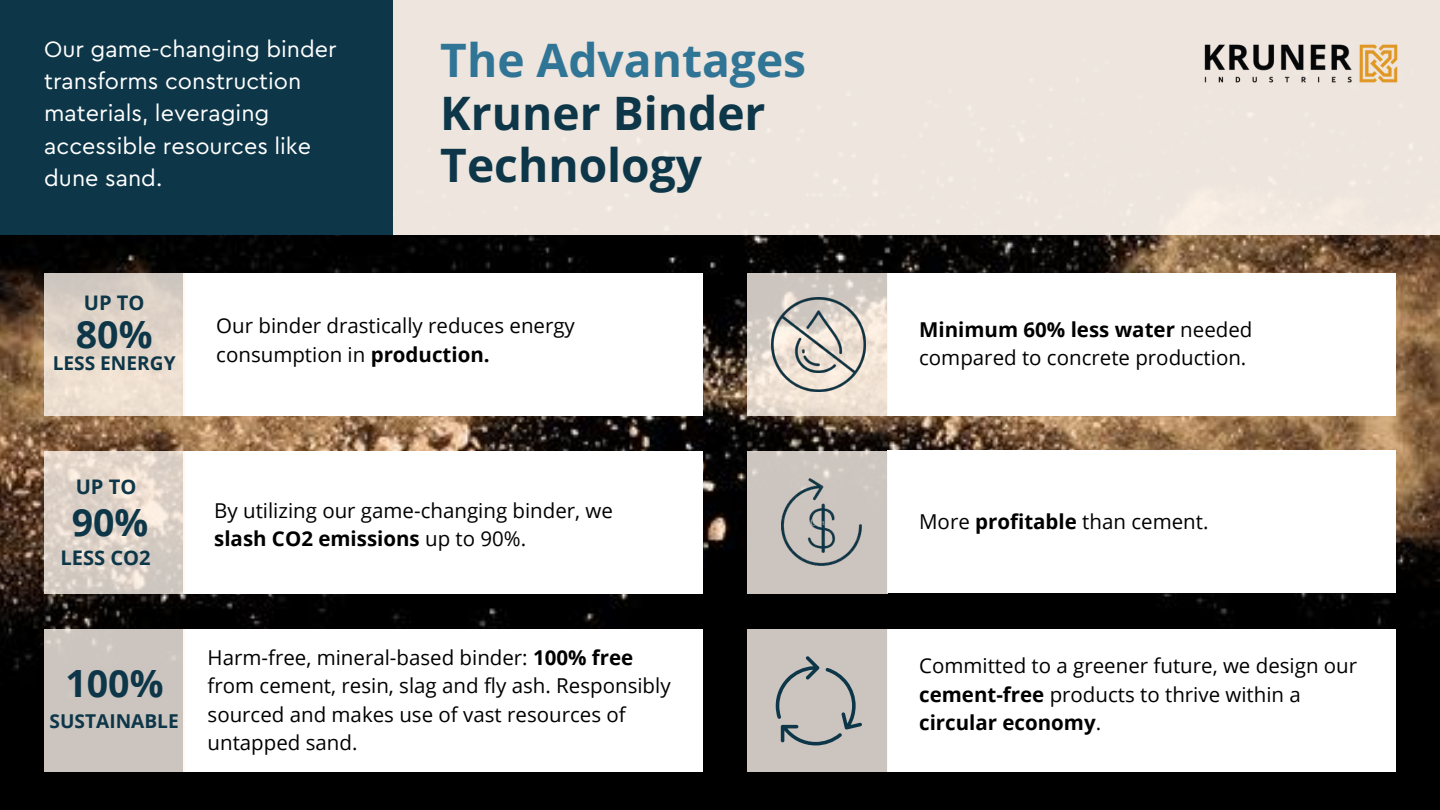
<style>
.page{position:relative;width:1440px;height:810px;background:#fff}
.page>*{position:absolute;margin:0;border:0;box-sizing:border-box;transform-origin:0 0}
.t1{font:700 46.1px/52.5px "Open Sans";color:#0d3749}
.t2{font:700 46.1px "Open Sans";color:#307596}
.t3{font:700 37.6px "Open Sans";color:#0d3749}
.t4{font:23.4px/32.2px "Cera PRO";color:#fff}
.t5{font:20.5px/28.5px "Open Sans";color:#000}
.t6{font:700 20.5px "Open Sans";color:#000}
.t7{font:700 20.1px "Open Sans";color:#0d3749}
.t8{font:700 19.1px "Open Sans";color:#0d3749}
.s1{font-weight:700}
.s2{font-weight:400}
</style>
<div class="page">
<img style="left:0;top:234px;width:1440px;height:576px">
<div style="left:0;top:0;width:1440px;height:234px;background:#ede5de"></div>
<div style="left:0;top:0;width:393px;height:234px;background:#0d3749"></div>
<img style="left:1204px;top:44px;width:194px;height:39px">
<div style="left:184px;top:273px;width:519px;height:142px;background:#fff"></div>
<div style="left:44px;top:273px;width:140px;height:142px;background:linear-gradient(to bottom,#d3c9c1,#f3e4d4)"></div>
<div style="left:184px;top:451px;width:519px;height:143px;background:#fff"></div>
<svg style="left:44px;top:451px;width:140px;height:143px;background:#dfd3c9"></svg>
<div style="left:887px;top:273px;width:509px;height:142px;background:#fff"></div>
<svg style="left:747px;top:273px;width:141px;height:142px;background:#e0d6cc"></svg>
<div style="left:887px;top:451px;width:509px;height:142px;background:#fff"></div>
<div style="left:747px;top:451px;width:141px;height:143px;background:#ccc5bf"></div>
<div style="left:184px;top:629px;width:519px;height:142px;background:#fff"></div>
<div style="left:44px;top:630px;width:140px;height:142px;background:#ccc5bf"></div>
<div style="left:887px;top:629px;width:509px;height:142px;background:#fff"></div>
<div style="left:748px;top:630px;width:140px;height:142px;background:#ccc5bf"></div>
<svg style="left:776px;top:656px;width:86px;height:89px"></svg>
<img style="left:772px;top:297px;width:94px;height:94px">
<img style="left:782px;top:478px;width:80px;height:87px">
<p class="t4" style="left:44px;top:34px;width:294px">Our game-changing binder transforms construction materials, leveraging accessible resources like dune sand.</p>
<h1 class="t2" style="left:440px;top:28px;width:367px">The Advantages</h1>
<h1 class="t1" style="left:440px;top:85px;width:327px">Kruner Binder<br>Technology</h1>
<p class="t7" style="left:84px;top:288px;width:62px">UP TO</p>
<h2 class="t3" style="left:76px;top:308px;width:78px">80%</h2>
<p class="t8" style="left:53px;top:349px;width:124px">LESS ENERGY</p>
<p class="t5" style="left:216px;top:311px;width:360px">Our binder drastically reduces energy consumption in <span class="s1">production.</span></p>
<p class="t7" style="left:76px;top:473px;width:62px">UP TO</p>
<h2 class="t3" style="left:72px;top:496px;width:78px">90%</h2>
<p class="t7" style="left:60px;top:544px;width:92px">LESS CO2</p>
<p class="t5" style="left:214px;top:496px;width:400px">By utilizing our game-changing binder, we</p>
<p class="t6" style="left:214px;top:524px;width:314px">slash CO2 emissions <span class="s2">up to 90%.</span></p>
<h2 class="t3" style="left:65px;top:657px;width:100px">100%</h2>
<p class="t8" style="left:50px;top:708px;width:131px">SUSTAINABLE</p>
<p class="t5" style="left:208px;top:643px;width:465px">Harm-free, mineral-based binder: <span class="s1">100% free </span>from cement, resin, slag and fly ash. Responsibly sourced and makes use of vast resources of untapped sand.</p>
<p class="t5" style="left:919px;top:314px;width:335px"><span class="s1">Minimum 60% less water</span> needed compared to concrete production.</p>
<p class="t5" style="left:919px;top:507px;width:291px">More <span class="s1">profitable</span> than cement.</p>
<p class="t5" style="left:919px;top:651px;width:440px">Committed to a greener future, we design our <span class="s1">cement-free</span> products to thrive within a <span class="s1">circular economy</span>.</p>
</div>
